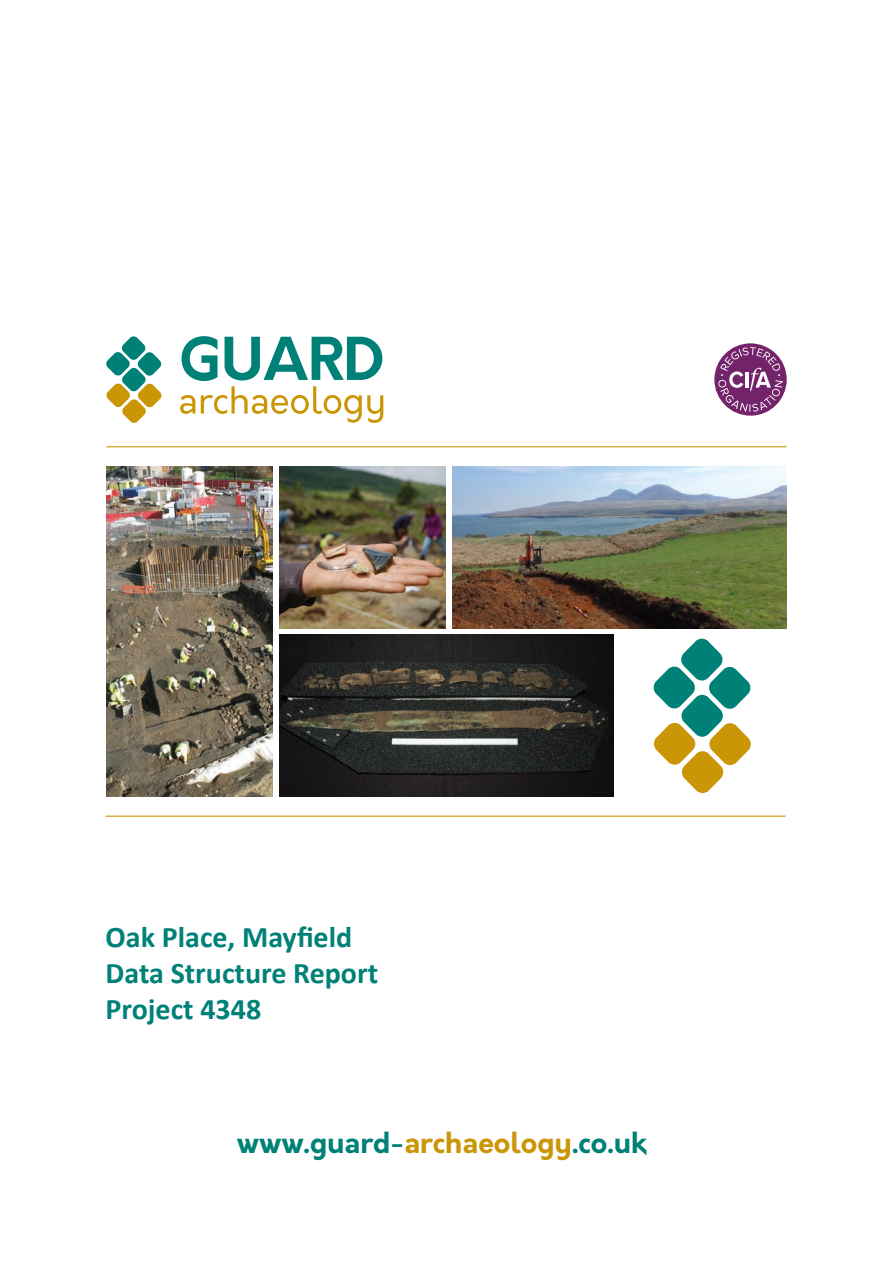
<style>
.page{position:relative;width:893px;height:1263px;background:#fff}
.page>*{position:absolute;margin:0;border:0;box-sizing:border-box;transform-origin:0 0}
.t1{font:30px "Calibri Bold 2";color:#008177}
.t2{font:700 30px "Calibri";color:#008177}
.t3{font:700 28.5px "Orkney";color:#008177}
.s1{color:#cb9606}
</style>
<div class="page">
<img style="left:452px;top:467px;width:335px;height:161px">
<img style="left:107px;top:467px;width:165px;height:329px">
<svg style="left:106px;top:336px;width:56px;height:87px"></svg>
<svg style="left:180px;top:336px;width:203px;height:87px"></svg>
<svg style="left:654px;top:638px;width:97px;height:155px"></svg>
<img style="left:280px;top:466px;width:166px;height:162px">
<img style="left:279px;top:635px;width:335px;height:161px">
<svg style="left:714px;top:343px;width:73px;height:73px"></svg>
<svg style="left:718px;top:347px;width:65px;height:65px"></svg>
<hr style="left:106px;top:446px;width:680px;height:1px;background:#cb9606">
<hr style="left:106px;top:816px;width:680px;height:1px;background:#cb9606">
<p class="t2" style="left:106px;top:919px;width:248px">Oak Place, Mayfield</p>
<p class="t1" style="left:106px;top:955px;width:274px">Data Structure Report</p>
<p class="t1" style="left:106px;top:991px;width:157px">Project 4348</p>
<p class="t3" style="left:237px;top:1123px;width:412px">www.guard-<span class="s1">archaeology</span>.co.uk</p>
</div>
